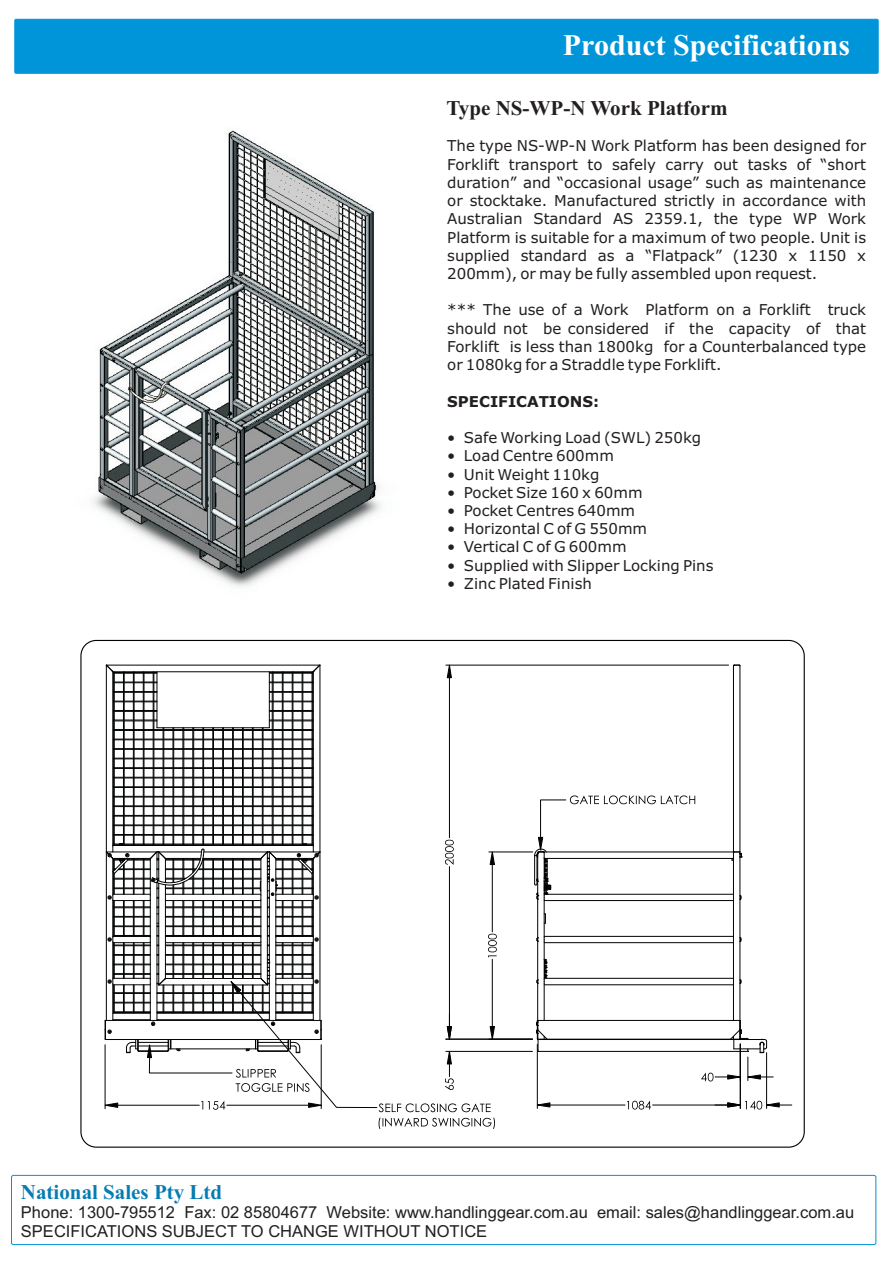
<style>
.page{position:relative;width:893px;height:1263px;background:#fff}
.page>*{position:absolute;margin:0;border:0;box-sizing:border-box;transform-origin:0 0}
.t1{font:700 30px "Times New Roman";color:#fff}
.t2{font:700 21px "Times New Roman";color:#231f20}
.t3{font:700 21px "Times New Roman";color:#057db2}
.t4{font:16.5px/18.5px "Arial";color:#231f20}
.t5{font:15px/18.3px "Verdana";color:#231f20;text-align:justify}
.t6{font:700 15px "Verdana";color:#231f20}
</style>
<div class="page">
<div style="left:15px;top:19px;width:863px;height:54px;background:#0095d9;border:1px solid #0095d9"></div>
<div style="left:11px;top:1175px;width:865px;height:70px;border:1px solid #0095d9;border-radius:2px"></div>
<hr style="left:544px;top:900px;width:189px;height:1px;background:#010202">
<hr style="left:544px;top:894px;width:189px;height:1px;background:#010202">
<hr style="left:544px;top:985px;width:189px;height:1px;background:#010202">
<hr style="left:544px;top:978px;width:189px;height:1px;background:#010202">
<hr style="left:544px;top:942px;width:189px;height:1px;background:#010202">
<hr style="left:544px;top:936px;width:189px;height:1px;background:#010202">
<hr style="left:739px;top:852px;width:1px;height:168px;background:#010202">
<hr style="left:733px;top:860px;width:1px;height:36px;background:#010202">
<hr style="left:733px;top:899px;width:1px;height:39px;background:#010202">
<hr style="left:733px;top:941px;width:1px;height:39px;background:#010202">
<hr style="left:733px;top:983px;width:1px;height:37px;background:#010202">
<hr style="left:544px;top:899px;width:1px;height:39px;background:#010202">
<hr style="left:544px;top:941px;width:1px;height:39px;background:#010202">
<hr style="left:544px;top:983px;width:1px;height:37px;background:#010202">
<hr style="left:537px;top:853px;width:1px;height:167px;background:#010202">
<hr style="left:544px;top:858px;width:189px;height:1px;background:#010202">
<hr style="left:544px;top:852px;width:189px;height:1px;background:#010202">
<svg style="left:544px;top:914px;width:2px;height:10px"></svg>
<svg style="left:544px;top:959px;width:3px;height:24px"></svg>
<hr style="left:739px;top:666px;width:1px;height:186px;background:#010202">
<hr style="left:733px;top:666px;width:1px;height:186px;background:#010202">
<svg style="left:731px;top:852px;width:11px;height:9px"></svg>
<hr style="left:538px;top:1051px;width:209px;height:1px;background:#010202">
<hr style="left:537px;top:1020px;width:203px;height:1px;background:#010202">
<hr style="left:538px;top:1039px;width:201px;height:1px;background:#010202">
<hr style="left:446px;top:665px;width:282px;height:1px;background:#010202">
<hr style="left:446px;top:1051px;width:86px;height:1px;background:#010202">
<hr style="left:489px;top:1039px;width:43px;height:1px;background:#010202">
<hr style="left:489px;top:852px;width:44px;height:1px;background:#010202">
<svg style="left:378px;top:1118px;width:117px;height:11px"></svg>
<hr style="left:537px;top:1044px;width:1px;height:64px;background:#010202">
<hr style="left:550px;top:1105px;width:75px;height:1px;background:#010202">
<hr style="left:652px;top:1105px;width:75px;height:1px;background:#010202">
<svg style="left:536px;top:1103px;width:14px;height:4px"></svg>
<svg style="left:627px;top:1101px;width:24px;height:9px"></svg>
<svg style="left:536px;top:1020px;width:11px;height:32px"></svg>
<hr style="left:766px;top:1053px;width:1px;height:55px;background:#010202">
<hr style="left:740px;top:1044px;width:1px;height:64px;background:#010202">
<svg style="left:715px;top:1101px;width:76px;height:9px"></svg>
<svg style="left:701px;top:1020px;width:72px;height:61px"></svg>
<svg style="left:534px;top:795px;width:161px;height:105px"></svg>
<svg style="left:104px;top:664px;width:393px;height:448px"></svg>
<img style="left:93px;top:130px;width:288px;height:457px">
<h1 class="t1" style="left:563px;top:35px;width:288px">Product Specifications</h1>
<h2 class="t2" style="left:446px;top:101px;width:282px">Type NS-WP-N Work Platform</h2>
<p class="t5" style="left:447px;top:138px;width:420px">The type NS-WP-N Work Platform has been designed for Forklift transport to safely carry out tasks of “short duration” and “occasional usage” such as maintenance or stocktake. Manufactured strictly in accordance with Australian Standard AS 2359.1, the type WP Work Platform is suitable for a maximum of two people. Unit is supplied standard as a “Flatpack” (1230 x 1150 x 200mm), or may be fully assembled upon request.</p>
<p class="t5" style="left:447px;top:302px;width:420px">*** The use of a Work Platform on a Forklift truck should not be considered if the capacity of that Forklift is less than 1800kg for a Counterbalanced type or 1080kg for a Straddle type Forklift.</p>
<p class="t6" style="left:447px;top:395px;width:153px">SPECIFICATIONS:</p>
<p class="t5" style="left:447px;top:430px;width:255px">• Safe Working Load (SWL) 250kg</p>
<p class="t5" style="left:447px;top:448px;width:168px">• Load Centre 600mm</p>
<p class="t5" style="left:447px;top:466px;width:154px">• Unit Weight 110kg</p>
<p class="t5" style="left:447px;top:484px;width:197px">• Pocket Size 160 x 60mm</p>
<p class="t5" style="left:447px;top:503px;width:189px">• Pocket Centres 640mm</p>
<p class="t5" style="left:447px;top:521px;width:201px">• Horizontal C of G 550mm</p>
<p class="t5" style="left:447px;top:539px;width:181px">• Vertical C of G 600mm</p>
<p class="t5" style="left:447px;top:557px;width:268px">• Supplied with Slipper Locking Pins</p>
<p class="t5" style="left:447px;top:576px;width:146px">• Zinc Plated Finish</p>
<h2 class="t3" style="left:21px;top:1185px;width:203px">National Sales Pty Ltd</h2>
<p class="t4" style="left:21px;top:1205px;width:834px">Phone: 1300-795512 Fax: 02 85804677 Website: www.handlinggear.com.au email: sales@handlinggear.com.au<br>SPECIFICATIONS SUBJECT TO CHANGE WITHOUT NOTICE</p>
</div>
